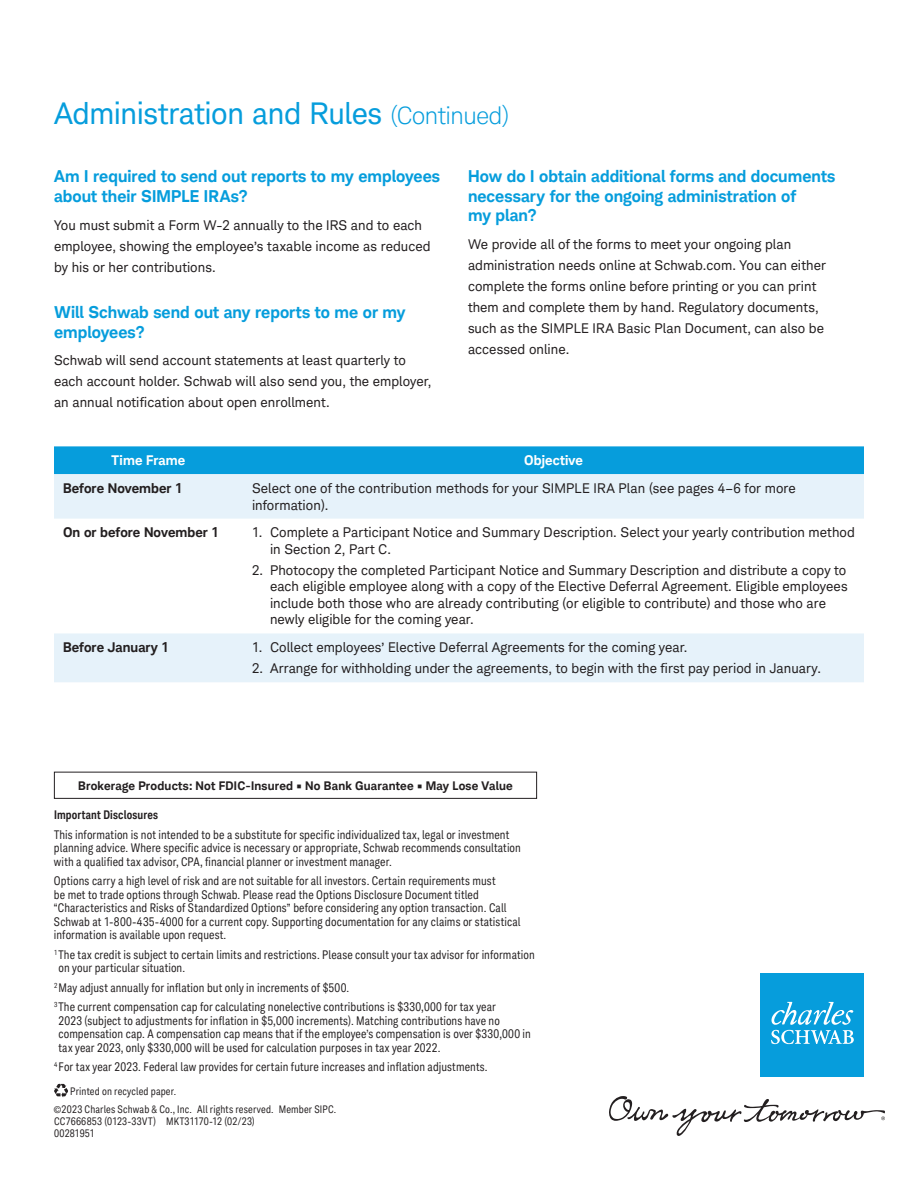
<style>
.page{position:relative;width:918px;height:1188px;background:#fff}
.page>*{position:absolute;margin:0;border:0;box-sizing:border-box;transform-origin:0 0}
.t1{font:30px "Charles Modern";letter-spacing:-.01em;color:#069ddc}
.t2{font:700 16.5px/19.5px "Charles Modern";letter-spacing:.005em;color:#069ddc}
.t3{font:13.5px/21px "Charles Modern";letter-spacing:.005em;color:#231f20}
.t4{font:700 13.5px "Charles Modern";letter-spacing:.01em;color:#231f20}
.t5{font:700 13.5px "Charles Modern";letter-spacing:.015em;color:#fff}
.t6{font:condensed 12px/13.5px "Charles Modern";letter-spacing:.01em;color:#231f20}
.t7{font:700 12px "Charles Modern";letter-spacing:.02em;color:#231f20}
.t8{font:700 condensed 12px "Charles Modern";letter-spacing:.01em;color:#231f20}
.t9{font:condensed 10.5px/18px "Charles Modern";letter-spacing:.015em;color:#231f20}
.s1{font-weight:300;font-size:24px}
</style>
<div class="page">
<div style="left:761px;top:973px;width:103px;height:104px;background:#069ddc"></div>
<svg style="left:771px;top:1002px;width:83px;height:42px"></svg>
<svg style="left:609px;top:1096px;width:276px;height:40px"></svg>
<div style="left:54px;top:446px;width:810px;height:28px;background:#069ddc"></div>
<svg style="left:54px;top:474px;width:810px;height:208px"></svg>
<div style="left:54px;top:772px;width:483px;height:27px;border:1px solid #231f20"></div>
<svg style="left:54px;top:1084px;width:14px;height:13px"></svg>
<h1 class="t1" style="left:54px;top:96px;width:457px">Administration and Rules <span class="s1">(Continued)</span></h1>
<h2 class="t2" style="left:54px;top:167px;width:388px">Am I required to send out reports to my employees about their SIMPLE IRAs?</h2>
<p class="t3" style="left:54px;top:214px;width:378px">You must submit a Form W-2 annually to the IRS and to each employee, showing the employee’s taxable income as reduced by his or her contributions.</p>
<h2 class="t2" style="left:54px;top:302px;width:353px">Will Schwab send out any reports to me or my employees?</h2>
<p class="t3" style="left:54px;top:350px;width:379px">Schwab will send account statements at least quarterly to each account holder. Schwab will also send you, the employer, an annual notification about open enrollment.</p>
<h2 class="t2" style="left:468px;top:167px;width:369px">How do I obtain additional forms and documents necessary for the ongoing administration of<br>my plan?</h2>
<p class="t3" style="left:468px;top:234px;width:359px">We provide all of the forms to meet your ongoing plan administration needs online at Schwab.com. You can either complete the forms online before printing or you can print them and complete them by hand. Regulatory documents, such as the SIMPLE IRA Basic Plan Document, can also be accessed online.</p>
<p class="t5" style="left:112px;top:452px;width:75px">Time Frame</p>
<p class="t5" style="left:524px;top:452px;width:60px">Objective</p>
<p class="t4" style="left:63px;top:480px;width:121px">Before November 1</p>
<p class="t3" style="left:252px;top:480px;width:545px;line-height:16.5px">Select one of the contribution methods for your SIMPLE IRA Plan (see pages 4–6 for more information).</p>
<p class="t4" style="left:63px;top:524px;width:158px">On or before November 1</p>
<p class="t3" style="left:270px;top:524px;width:586px;line-height:16.5px;text-indent:-18px">1. Complete a Participant Notice and Summary Description. Select your yearly contribution method in Section 2, Part C.</p>
<p class="t3" style="left:270px;top:562px;width:579px;line-height:16.5px;text-indent:-18px">2. Photocopy the completed Participant Notice and Summary Description and distribute a copy to each eligible employee along with a copy of the Elective Deferral Agreement. Eligible employees include both those who are already contributing (or eligible to contribute) and those who are newly eligible for the coming year.</p>
<p class="t4" style="left:63px;top:639px;width:108px">Before January 1</p>
<p class="t3" style="left:252px;top:637px;width:437px">1. Collect employees’ Elective Deferral Agreements for the coming year.</p>
<p class="t3" style="left:252px;top:658px;width:570px">2. Arrange for withholding under the agreements, to begin with the first pay period in January.</p>
<p class="t7" style="left:78px;top:778px;width:436px">Brokerage Products: Not FDIC-Insured • No Bank Guarantee • May Lose Value</p>
<p class="t8" style="left:54px;top:808px;width:106px">Important Disclosures</p>
<p class="t6" style="left:54px;top:828px;width:469px">This information is not intended to be a substitute for specific individualized tax, legal or investment planning advice. Where specific advice is necessary or appropriate, Schwab recommends consultation with a qualified tax advisor, CPA, financial planner or investment manager.</p>
<p class="t6" style="left:54px;top:874px;width:468px">Options carry a high level of risk and are not suitable for all investors. Certain requirements must<br>be met to trade options through Schwab. Please read the Options Disclosure Document titled “Characteristics and Risks of Standardized Options” before considering any option transaction. Call Schwab at 1-800-435-4000 for a current copy. Supporting documentation for any claims or statistical information is available upon request.</p>
<p class="t6" style="left:58px;top:948px;width:478px;text-indent:-4px"><sup>1</sup> The tax credit is subject to certain limits and restrictions. Please consult your tax advisor for information on your particular situation.</p>
<p class="t6" style="left:54px;top:978px;width:443px;line-height:19.5px"><sup>2</sup> May adjust annually for inflation but only in increments of $500.<br><sup>3</sup> The current compensation cap for calculating nonelective contributions is $330,000 for tax year</p>
<p class="t6" style="left:58px;top:1014px;width:474px">2023 (subject to adjustments for inflation in $5,000 increments). Matching contributions have no compensation cap. A compensation cap means that if the employee’s compensation is over $330,000 in tax year 2023, only $330,000 will be used for calculation purposes in tax year 2022.</p>
<p class="t6" style="left:54px;top:1060px;width:435px"><sup>4</sup> For tax year 2023. Federal law provides for certain future increases and inflation adjustments.</p>
<p class="t9" style="left:54px;top:1082px;width:284px;text-indent:16px">Printed on recycled paper.<br>©2023 Charles Schwab &amp; Co., Inc. All rights reserved. Member SIPC.</p>
<p class="t9" style="left:54px;top:1115px;width:202px;line-height:12px">CC7666853 (0123-33VT) MKT31170-12 (02/23)<br>00281951</p>
</div>
